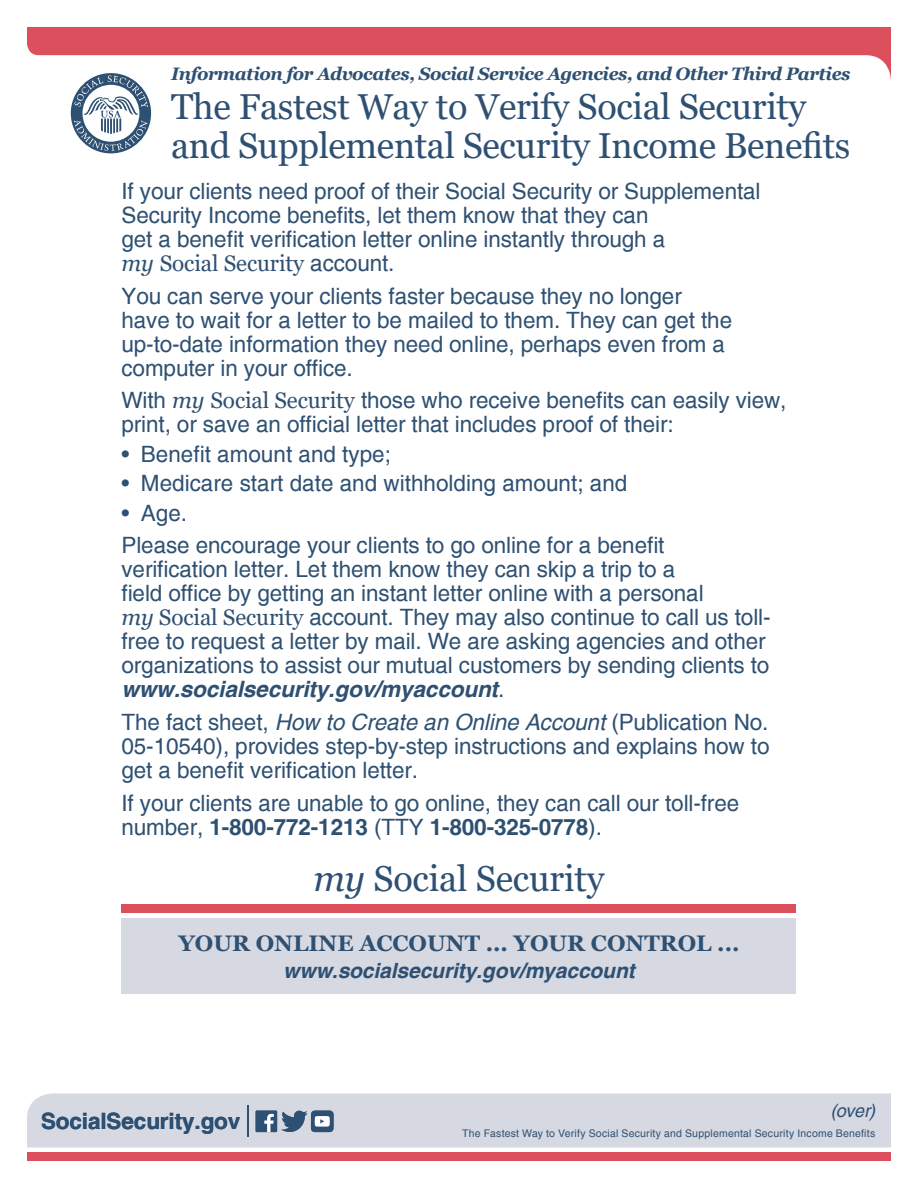
<style>
.page{position:relative;width:918px;height:1188px;background:#fff}
.page>*{position:absolute;margin:0;border:0;box-sizing:border-box;transform-origin:0 0}
.t1{font:36px/39px "Georgia";letter-spacing:-.01em;color:#2e5072}
.t2{font:22.5px/24px "Helvetica";letter-spacing:-.005em;color:#2e5072}
.t3{font:700 22.5px "Georgia";color:#2e5072}
.t4{font:700 22.5px "Helvetica";letter-spacing:-.005em;color:#2e5072}
.t5{font:italic 700 21px "Helvetica";letter-spacing:-.005em;color:#2e5072}
.t6{font:italic 700 18px "Georgia";letter-spacing:-.025em;color:#2e5072}
.t7{font:italic 18px "Helvetica";color:#2e5072}
.t8{font:10.5px "Helvetica";letter-spacing:.02em;color:#2e5072}
.s1{font-family:"Georgia";font-style:italic}
.s2{font-family:"Georgia"}
.s3{font-weight:700;font-style:italic}
.s4{font-style:italic}
.s5{font-weight:700}
</style>
<div class="page">
<div style="left:27px;top:1094px;width:864px;height:54px;background:#d6d9e2"></div>
<svg style="left:27px;top:27px;width:864px;height:53px;fill:#db505c"></svg>
<div style="left:27px;top:1153px;width:864px;height:8px;background:#db505c"></div>
<hr style="left:247px;top:1105px;width:2px;height:32px;background:#2e5072">
<div style="left:68px;top:70px;width:86px;height:87px;border:3px solid #fff;border-radius:50%"></div>
<div style="left:71px;top:73px;width:80px;height:80px;background:#2e5072;border-radius:50%"></div>
<svg style="left:74px;top:76px;width:74px;height:75px"></svg>
<div style="left:256px;top:1111px;width:21px;height:21px;background:#2e5072"></div>
<svg style="left:264px;top:1114px;width:10px;height:18px"></svg>
<svg style="left:281px;top:1111px;width:53px;height:21px"></svg>
<div style="left:122px;top:919px;width:674px;height:75px;background:#d6d9e2"></div>
<div style="left:122px;top:904px;width:674px;height:8px;background:#db505c"></div>
<h1 class="t6" style="left:171px;top:62px;width:681px">Information for Advocates, Social Service Agencies, and Other Third Parties</h1>
<h1 class="t1" style="left:171px;top:87px;width:681px">The Fastest Way to Verify Social Security and Supplemental Security Income Benefits</h1>
<p class="t2" style="left:122px;top:180px;width:641px">If your clients need proof of their Social Security or Supplemental Security Income benefits, let them know that they can<br>get a benefit verification letter online instantly through a<br><span class="s1">my</span> <span class="s2">Social Security</span> account.</p>
<p class="t2" style="left:121px;top:285px;width:612px">You can serve your clients faster because they no longer have to wait for a letter to be mailed to them. They can get the up-to-date information they need online, perhaps even from a computer in your office.</p>
<p class="t2" style="left:121px;top:389px;width:667px">With <span class="s1">my</span> <span class="s2">Social Security</span> those who receive benefits can easily view, print, or save an official letter that includes proof of their:</p>
<p class="t2" style="left:121px;top:443px;width:271px">• Benefit amount and type;</p>
<p class="t2" style="left:121px;top:472px;width:507px">• Medicare start date and withholding amount; and</p>
<p class="t2" style="left:121px;top:502px;width:67px">• Age.</p>
<p class="t2" style="left:121px;top:534px;width:651px">Please encourage your clients to go online for a benefit verification letter. Let them know they can skip a trip to a<br>field office by getting an instant letter online with a personal<br><span class="s1">my</span> <span class="s2">Social Security</span> account. They may also continue to call us toll&shy;free to request a letter by mail. We are asking agencies and other organizations to assist our mutual customers by sending clients to <span class="s3">www.socialsecurity.gov/myaccount</span>.</p>
<p class="t2" style="left:121px;top:711px;width:650px;text-align:justify">The fact sheet, <span class="s4">How to Create an Online Account</span> (Publication No.<br>05-10540), provides step-by-step instructions and explains how to get a benefit verification letter.</p>
<p class="t2" style="left:122px;top:792px;width:619px">If your clients are unable to go online, they can call our toll-free number, <span class="s5">1-800-772-1213</span> (TTY <span class="s5">1-800-325-0778</span>).</p>
<h1 class="t1" style="left:313px;top:860px;width:293px"><span class="s4">my</span> Social Security</h1>
<h2 class="t3" style="left:178px;top:929px;width:562px">YOUR ONLINE ACCOUNT ... YOUR CONTROL ...</h2>
<p class="t5" style="left:283px;top:958px;width:353px">www.socialsecurity.gov/myaccount</p>
<p class="t4" style="left:41px;top:1108px;width:201px">SocialSecurity.gov</p>
<p class="t7" style="left:831px;top:1101px;width:46px">(over)</p>
<p class="t8" style="left:462px;top:1127px;width:414px">The Fastest Way to Verify Social Security and Supplemental Security Income Benefits</p>
</div>
